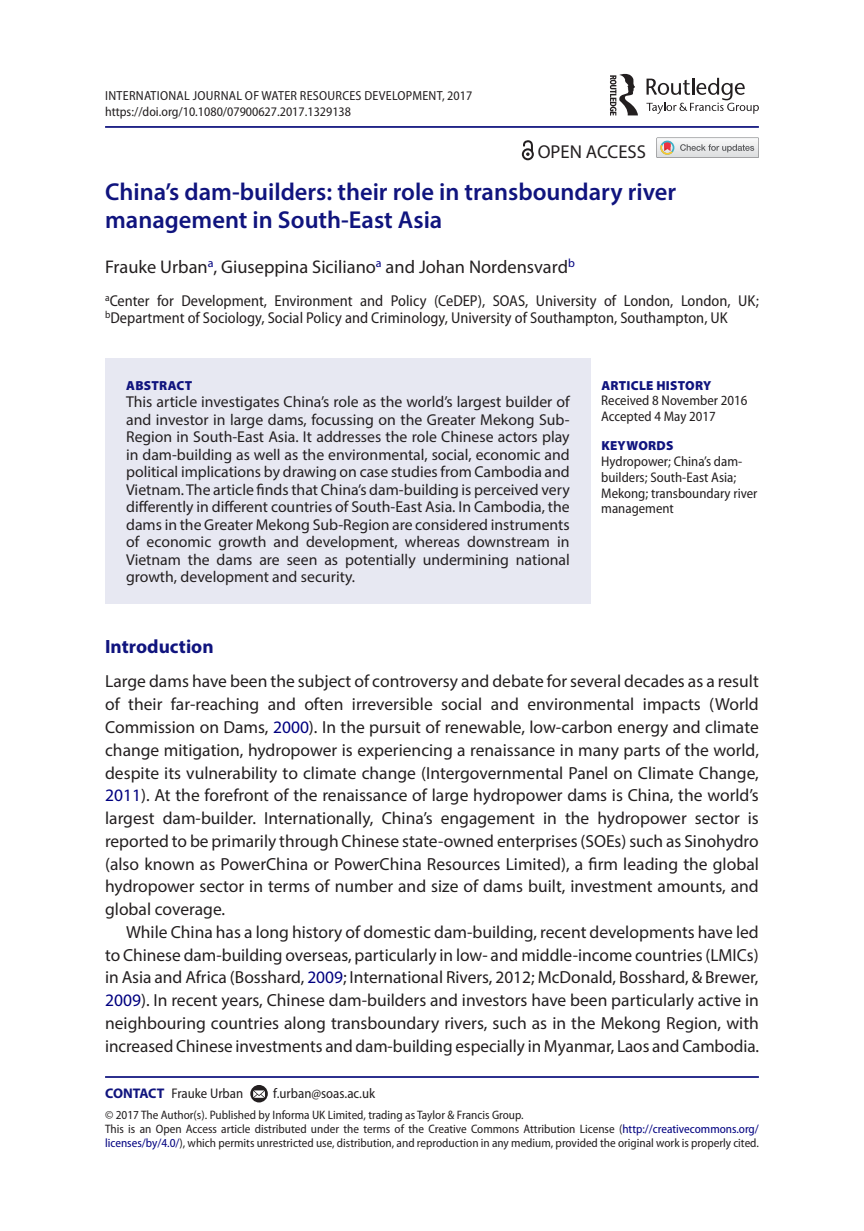
<style>
.page{position:relative;width:864px;height:1231px;background:#fff}
.page>*{position:absolute;margin:0;border:0;box-sizing:border-box;transform-origin:0 0}
.t1{font:600 24.5px/28px "Myriad Pro";color:#10147e}
.t2{font:700 19.25px "Myriad Pro";color:#10147e}
.t3{font:18.72px "Myriad Pro";color:#231f20}
.t4{font:18.38px "Myriad Pro";color:#231f20}
.t5{font:17.5px/22.8px "Myriad Pro";color:#231f20;text-align:justify}
.t6{font:15.75px/17.5px "Myriad Pro";color:#231f20;text-align:justify}
.t7{font:semi-condensed 15.75px/17.5px "Myriad Pro";color:#231f20}
.t8{font:semi-condensed 14px/15.8px "Myriad Pro";color:#231f20}
.t9{font:semi-condensed 13.12px/15.8px "Myriad Pro";letter-spacing:.02em;color:#231f20}
.t10{font:900 13.12px "Myriad Pro";letter-spacing:.02em;color:#10147e}
.t11{font:semi-condensed 12.25px/14px "Myriad Pro";color:#231f20}
.s1{color:#000080}
.s2{font-weight:700;font-stretch:normal;color:#10147e}
</style>
<div class="page">
<hr style="left:105px;top:126px;width:653px;height:2px;background:#10147e">
<div style="left:105px;top:359px;width:485px;height:245px;background:#e7e8f2"></div>
<hr style="left:105px;top:1075px;width:653px;height:2px;background:#10147e">
<svg style="left:250px;top:1084px;width:18px;height:18px"></svg>
<svg style="left:253px;top:1090px;width:12px;height:7px"></svg>
<svg style="left:646px;top:78px;width:112px;height:36px"></svg>
<svg style="left:610px;top:74px;width:27px;height:42px"></svg>
<svg style="left:521px;top:140px;width:12px;height:20px"></svg>
<svg style="left:656px;top:137px;width:102px;height:21px"></svg>
<p class="t9" style="left:105px;top:88px;width:368px">International Journal of Water Resources Development, 2017 https://doi.org/10.1080/07900627.2017.1329138</p>
<p class="t3" style="left:537px;top:140px;width:110px">OPEN ACCESS</p>
<h1 class="t1" style="left:105px;top:177px;width:572px">China’s dam-builders: their role in transboundary river management in South-East Asia</h1>
<p class="t4" style="left:105px;top:256px;width:471px">Frauke Urban<sup>a</sup>, Giuseppina Siciliano<sup>a</sup> and Johan Nordensvard<sup>b</sup></p>
<p class="t7" style="left:105px;top:292px;width:397px"><sup>a</sup>Center for Development, Environment and Policy (CeDEP), SOAS</p>
<p class="t7" style="left:105px;top:292px;width:655px;text-indent:420px">, University of London, London, UK; <sup>b</sup>Department of Sociology, Social Policy and Criminology, University of Southampton, Southampton, UK</p>
<p class="t10" style="left:126px;top:378px;width:68px">ABSTRACT</p>
<p class="t6" style="left:126px;top:393px;width:445px">This article investigates China’s role as the world’s largest builder of and investor in large dams, focussing on the Greater Mekong Sub-Region in South-East Asia. It addresses the role Chinese actors play in dam-building as well as the environmental, social, economic and political implications by drawing on case studies from Cambodia and Vietnam. The article finds that China’s dam-building is perceived very differently in different countries of South-East Asia. In Cambodia, the dams in the Greater Mekong Sub-Region are considered instruments of economic growth and development, whereas downstream in Vietnam the dams are seen as potentially undermining national growth, development and security.</p>
<p class="t10" style="left:601px;top:378px;width:111px">ARTICLE HISTORY</p>
<p class="t8" style="left:601px;top:393px;width:148px">Received 8 November 2016<br>Accepted 4 May 2017</p>
<p class="t10" style="left:601px;top:438px;width:74px">KEYWORDS</p>
<p class="t8" style="left:601px;top:454px;width:158px">Hydropower; China’s dam&shy;builders; South-East Asia;<br>Mekong; transboundary river management</p>
<p class="t2" style="left:105px;top:634px;width:110px">Introduction</p>
<p class="t5" style="left:105px;top:670px;width:655px">Large dams have been the subject of controversy and debate for several decades as a result of their far-reaching and often irreversible social and environmental impacts (World Commission on Dams, <span class="s1">2000</span>). In the pursuit of renewable, low-carbon energy and climate change mitigation, hydropower is experiencing a renaissance in many parts of the world, despite its vulnerability to climate change (Intergovernmental Panel on Climate Change, <span class="s1">2011</span>). At the forefront of the renaissance of large hydropower dams is China, the world’s largest dam-builder. Internationally, China’s engagement in the hydropower sector is reported to be primarily through Chinese state-owned enterprises (SOEs) such as Sinohydro (also known as PowerChina or PowerChina Resources Limited), a firm leading the global hydropower sector in terms of number and size of dams built, investment amounts, and global coverage.</p>
<p class="t5" style="left:105px;top:920px;width:655px;text-indent:21px">While China has a long history of domestic dam-building, recent developments have led to Chinese dam-building overseas, particularly in low- and middle-income countries (LMICs) in Asia and Africa (Bosshard, <span class="s1">2009</span>; International Rivers, 2012; McDonald, Bosshard, &amp; Brewer, <span class="s1">2009</span>). In recent years, Chinese dam-builders and investors have been particularly active in neighbouring countries along transboundary rivers, such as in the Mekong Region, with increased Chinese investments and dam-building especially in Myanmar, Laos and Cambodia.</p>
<p class="t8" style="left:105px;top:1085px;width:140px"><span class="s2">CONTACT</span> Frauke Urban</p>
<p class="t8" style="left:273px;top:1085px;width:103px">f.urban@soas.ac.uk</p>
<p class="t11" style="left:105px;top:1107px;width:655px">© 2017 The Author(s). Published by Informa UK Limited, trading as Taylor &amp; Francis Group.<br>This is an Open Access article distributed under the terms of the Creative Commons Attribution License (<span class="s1">http://creativecommons.org/ licenses/by/4.0/</span>), which permits unrestricted use, distribution, and reproduction in any medium, provided the original work is properly cited.</p>
</div>
